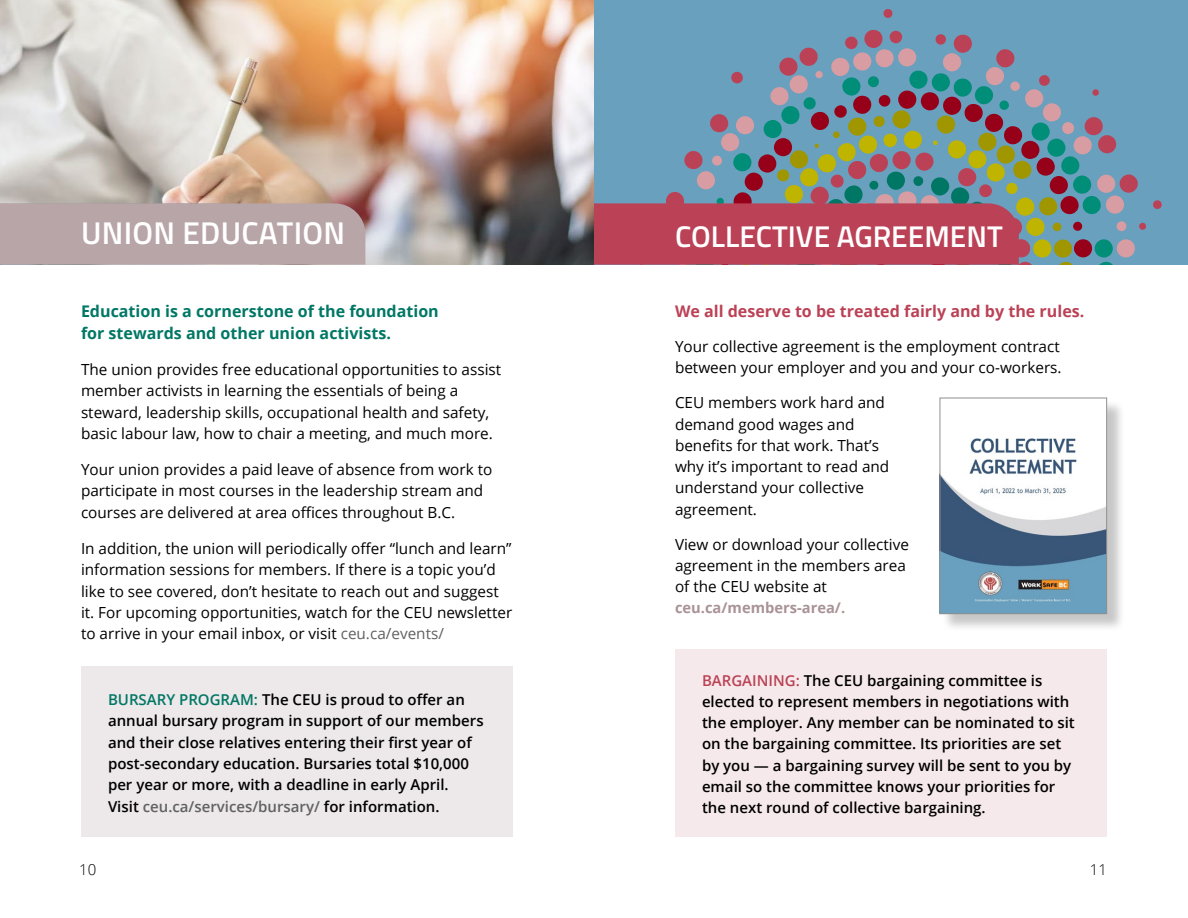
<style>
.page{position:relative;width:1188px;height:918px;background:#fff}
.page>*{position:absolute;margin:0;border:0;box-sizing:border-box;transform-origin:0 0}
.t1{font:600 31.5px "Titillium Web";letter-spacing:.01em;color:#fff}
.t2{font:600 30px "Titillium Web";color:#fff}
.t3{font:700 16.05px/21.3px "Open Sans";color:#007765}
.t4{font:700 16.05px "Open Sans";color:#bb4256}
.t5{font:15.3px/21.3px "Open Sans";color:#000}
.t6{font:600 15px/21.3px "Open Sans";color:#000}
.t7{font:300 15px "Open Sans";color:#000}
.t8{font:700 14.7px "Open Sans";color:#a99396}
.s1{color:#616161}
.s2{color:#007765}
.s3{color:#bb4256}
</style>
<div class="page">
<div style="left:81px;top:667px;width:432px;height:170px;background:#ede8e9"></div>
<img style="left:0;top:0;width:594px;height:265px">
<div style="left:0;top:203px;width:365px;height:62px;background:#b8a5a8"></div>
<div style="left:594px;top:0;width:594px;height:265px;background:#69a0be"></div>
<svg style="left:883px;top:9px;width:9px;height:9px"></svg>
<svg style="left:1153px;top:200px;width:9px;height:9px"></svg>
<svg style="left:594px;top:30px;width:552px;height:235px"></svg>
<div style="left:675px;top:650px;width:432px;height:187px;background:#f6e9eb"></div>
<div style="left:942px;top:400px;width:183px;height:233px;background:#000;opacity:.22"></div>
<img style="left:942px;top:400px;width:163px;height:212px">
<div style="left:940px;top:398px;width:167px;height:216px;border:1px solid #8f8f8f"></div>
<h1 class="t1" style="left:81px;top:209px;width:265px">UNION EDUCATION</h1>
<p class="t3" style="left:81px;top:301px;width:359px">Education is a cornerstone of the foundation for stewards and other union activists.</p>
<p class="t5" style="left:81px;top:358px;width:422px">The union provides free educational opportunities to assist member activists in learning the essentials of being a steward, leadership skills, occupational health and safety, basic labour law, how to chair a meeting, and much more.</p>
<p class="t5" style="left:81px;top:459px;width:413px">Your union provides a paid leave of absence from work to participate in most courses in the leadership stream and courses are delivered at area offices throughout B.C.</p>
<p class="t5" style="left:81px;top:537px;width:433px">In addition, the union will periodically offer “lunch and learn” information sessions for members. If there is a topic you’d like to see covered, don’t hesitate to reach out and suggest it. For upcoming opportunities, watch for the CEU newsletter to arrive in your email inbox, or visit <span class="s1">ceu.ca/events/</span></p>
<p class="t6" style="left:108px;top:689px;width:377px"><span class="s2">BURSARY PROGRAM:</span> The CEU is proud to offer an annual bursary program in support of our members and their close relatives entering their first year of post-secondary education. Bursaries total $10,000 per year or more, with a deadline in early April.<br>Visit <span class="s1">ceu.ca/services/bursary/</span> for information.</p>
<h2 class="t2" style="left:675px;top:214px;width:329px">COLLECTIVE AGREEMENT</h2>
<p class="t4" style="left:675px;top:300px;width:411px">We all deserve to be treated fairly and by the rules.</p>
<p class="t5" style="left:675px;top:336px;width:388px">Your collective agreement is the employment contract between your employer and you and your co-workers.</p>
<p class="t5" style="left:675px;top:392px;width:216px">CEU members work hard and demand good wages and benefits for that work. That’s why it’s important to read and understand your collective agreement.</p>
<p class="t5" style="left:675px;top:533px;width:236px">View or download your collective agreement in the members area of the CEU website at</p>
<p class="t8" style="left:675px;top:598px;width:172px">ceu.ca/members-area/.</p>
<p class="t6" style="left:702px;top:669px;width:374px"><span class="s3">BARGAINING:</span> The CEU bargaining committee is elected to represent members in negotiations with the employer. Any member can be nominated to sit on the bargaining committee. Its priorities are set by you — a bargaining survey will be sent to you by email so the committee knows your priorities for the next round of collective bargaining.</p>
<p class="t7" style="left:79px;top:860px;width:19px">10</p>
<p class="t7" style="left:1090px;top:860px;width:19px">11</p>
</div>
